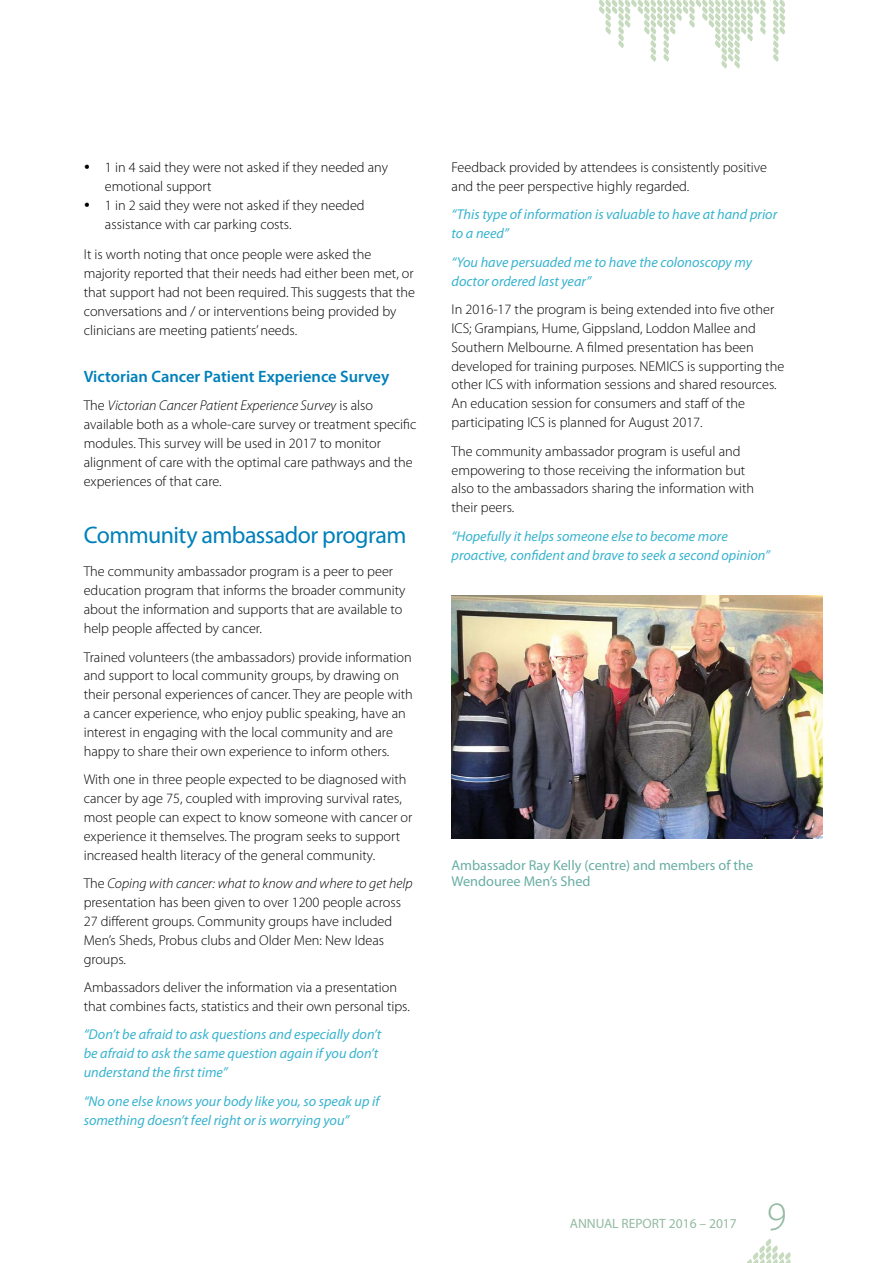
<style>
.page{position:relative;width:893px;height:1263px;background:#fff}
.page>*{position:absolute;margin:0;border:0;box-sizing:border-box;transform-origin:0 0}
.t1{font:300 40.5px "Myriad Pro";color:#94baa2}
.t2{font:24px "Myriad Pro";letter-spacing:-.025em;color:#0080ba}
.t3{font:600 16.5px "Myriad Pro";color:#0080ba}
.t4{font:300 14.25px/18.9px "Myriad Pro";color:#000}
.t5{font:italic 14.25px/18.9px "Myriad Pro";color:#39b3cf}
.t6{font:14.25px/16.5px "Myriad Pro";color:#68aea4}
.t7{font:13.5px "Myriad Pro";color:#94baa2}
.s1{font-style:italic}
</style>
<div class="page">
<svg style="left:599px;top:0;width:186px;height:69px"></svg>
<img style="left:452px;top:595px;width:370px;height:244px">
<svg style="left:747px;top:1238px;width:44px;height:25px"></svg>
<p class="t4" style="left:105px;top:158px;width:285px">1 in 4 said they were not asked if they needed any emotional support<br>1 in 2 said they were not asked if they needed assistance with car parking costs.</p>
<p class="t4" style="left:84px;top:245px;width:333px">It is worth noting that once people were asked the majority reported that their needs had either been met, or that support had not been required. This suggests that the conversations and / or interventions being provided by clinicians are meeting patients’ needs.</p>
<p class="t3" style="left:84px;top:366px;width:307px">Victorian Cancer Patient Experience Survey</p>
<p class="t4" style="left:84px;top:396px;width:334px">The <span class="s1">Victorian Cancer Patient Experience Survey</span> is also available both as a whole-care survey or treatment specific modules. This survey will be used in 2017 to monitor alignment of care with the optimal care pathways and the experiences of that care.</p>
<h2 class="t2" style="left:84px;top:520px;width:324px">Community ambassador program</h2>
<p class="t4" style="left:84px;top:562px;width:323px">The community ambassador program is a peer to peer education program that informs the broader community about the information and supports that are available to help people affected by cancer.</p>
<p class="t4" style="left:84px;top:647px;width:331px">Trained volunteers (the ambassadors) provide information and support to local community groups, by drawing on their personal experiences of cancer. They are people with a cancer experience, who enjoy public speaking, have an interest in engaging with the local community and are happy to share their own experience to inform others.</p>
<p class="t4" style="left:84px;top:770px;width:330px">With one in three people expected to be diagnosed with cancer by age 75, coupled with improving survival rates, most people can expect to know someone with cancer or experience it themselves. The program seeks to support increased health literacy of the general community.</p>
<p class="t4" style="left:84px;top:874px;width:330px">The <span class="s1">Coping with cancer: what to know and where to get help </span>presentation has been given to over 1200 people across 27 different groups. Community groups have included Men’s Sheds, Probus clubs and Older Men: New Ideas groups.</p>
<p class="t4" style="left:84px;top:978px;width:328px">Ambassadors deliver the information via a presentation that combines facts, statistics and their own personal tips.</p>
<p class="t5" style="left:84px;top:1025px;width:299px">“Don’t be afraid to ask questions and especially don’t be afraid to ask the same question again if you don’t understand the first time”</p>
<p class="t5" style="left:84px;top:1091px;width:297px">“No one else knows your body like you, so speak up if something doesn’t feel right or is worrying you”</p>
<p class="t4" style="left:451px;top:158px;width:317px">Feedback provided by attendees is consistently positive and the peer perspective highly regarded.</p>
<p class="t5" style="left:451px;top:205px;width:327px">“This type of information is valuable to have at hand prior to a need”</p>
<p class="t5" style="left:451px;top:252px;width:302px">“You have persuaded me to have the colonoscopy my doctor ordered last year”</p>
<p class="t4" style="left:451px;top:300px;width:334px">In 2016-17 the program is being extended into five other ICS; Grampians, Hume, Gippsland, Loddon Mallee and Southern Melbourne. A filmed presentation has been developed for training purposes. NEMICS is supporting the other ICS with information sessions and shared resources.<br>An education session for consumers and staff of the participating ICS is planned for August 2017.</p>
<p class="t4" style="left:451px;top:441px;width:304px">The community ambassador program is useful and empowering to those receiving the information but also to the ambassadors sharing the information with their peers.</p>
<p class="t5" style="left:451px;top:526px;width:320px">“Hopefully it helps someone else to become more proactive, confident and brave to seek a second opinion”</p>
<p class="t6" style="left:452px;top:856px;width:303px">Ambassador Ray Kelly (centre) and members of the<br>Wendouree Men’s Shed</p>
<p class="t7" style="left:570px;top:1215px;width:169px">ANNUAL REPORT 2016 – 2017</p>
<h1 class="t1" style="left:767px;top:1192px;width:21px">9</h1>
</div>
